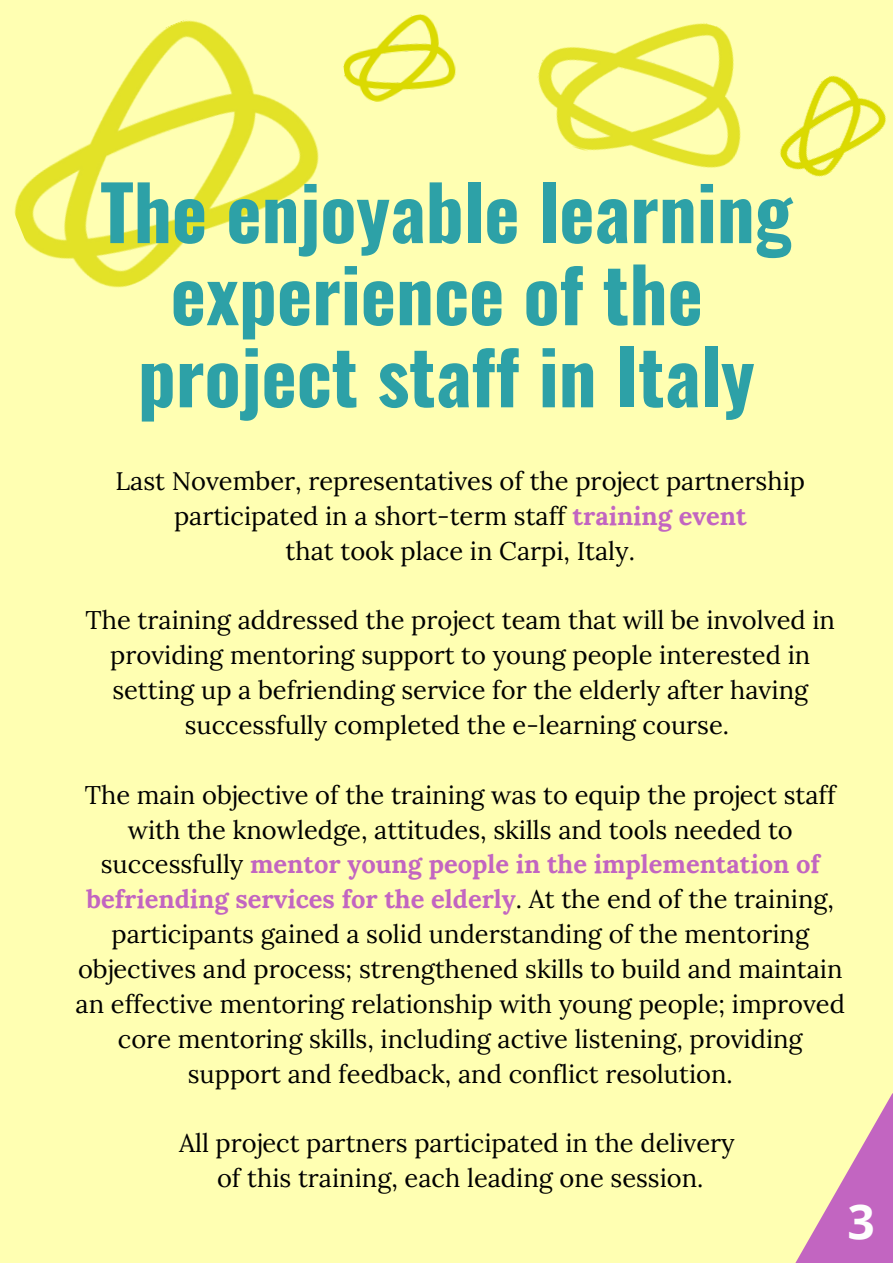
<style>
.page{position:relative;width:893px;height:1264px;background:#fff}
.page>*{position:absolute;margin:0;border:0;box-sizing:border-box;transform-origin:0 0}
.t1{font:700 75px/82.1px "Oswald";color:#2da1a7;text-align:center}
.t2{font:700 48px "Open Sans";color:#fefefe}
.t3{font:25.5px/34.8px "Lora";color:#000;text-align:center}
.s1{font-weight:700;color:#c265c1}
</style>
<div class="page">
<div style="left:0;top:0;width:892px;height:1262px;background:#ffffb2"></div>
<svg style="left:796px;top:1094px;width:96px;height:168px"></svg>
<img style="left:14px;top:20px;width:305px;height:268px">
<img style="left:343px;top:14px;width:113px;height:88px">
<img style="left:537px;top:22px;width:204px;height:146px">
<img style="left:780px;top:75px;width:106px;height:102px">
<h1 class="t1" style="left:100px;top:168px;width:693px">The enjoyable learning experience of the project staff in Italy</h1>
<p class="t3" style="left:115px;top:463px;width:691px">Last November, representatives of the project partnership participated in a short-term staff <span class="s1">training event<br></span>that took place in Carpi, Italy.</p>
<p class="t3" style="left:85px;top:602px;width:751px">The training addressed the project team that will be involved in providing mentoring support to young people interested in setting up a befriending service for the elderly after having successfully completed the e-learning course.</p>
<p class="t3" style="left:76px;top:777px;width:770px">The main objective of the training was to equip the project staff with the knowledge, attitudes, skills and tools needed to successfully <span class="s1">mentor young people in the implementation of befriending services for the elderly</span>. At the end of the training, participants gained a solid understanding of the mentoring objectives and process; strengthened skills to build and maintain an effective mentoring relationship with young people; improved core mentoring skills, including active listening, providing support and feedback, and conflict resolution.</p>
<p class="t3" style="left:179px;top:1125px;width:557px">All project partners participated in the delivery of this training, each leading one session.</p>
<h2 class="t2" style="left:847px;top:1188px;width:29px">3</h2>
</div>
